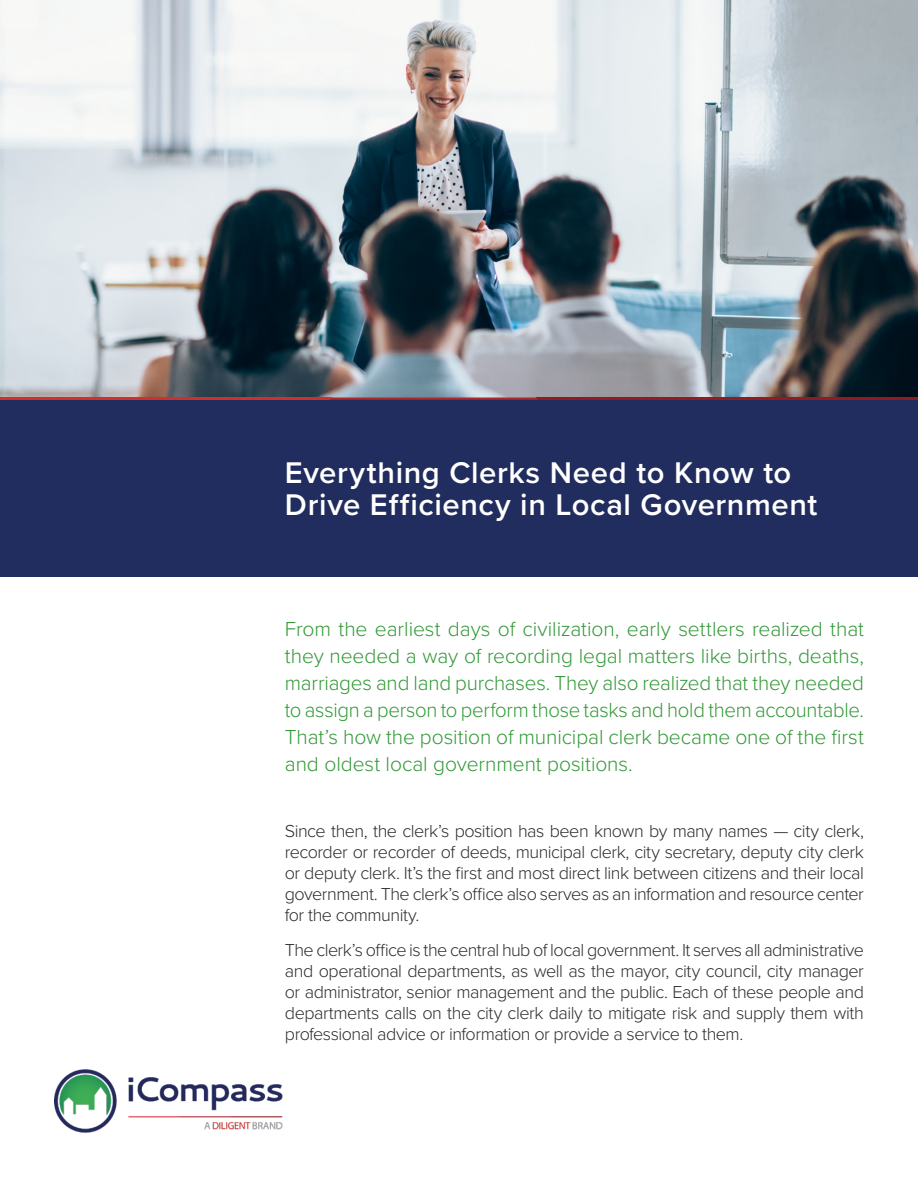
<style>
.page{position:relative;width:918px;height:1188px;background:#fff}
.page>*{position:absolute;margin:0;border:0;box-sizing:border-box;transform-origin:0 0}
.t1{font:600 31.05px/32.2px "Proxima Nova";letter-spacing:.02em;color:#fff}
.t2{font:300 21px/27px "Proxima Nova";letter-spacing:-.005em;color:#339938;text-align:justify}
.t3{font:300 18px/21px "Proxima Nova";letter-spacing:-.03em;color:#2b2d30;text-align:justify}
</style>
<div class="page">
<img style="left:0;top:0;width:918px;height:397px">
<div style="left:0;top:400px;width:918px;height:177px;background:#202d5e"></div>
<svg style="left:0;top:397px;width:918px;height:3px;background:#ab292b"></svg>
<img style="left:54px;top:1070px;width:229px;height:63px">
<h1 class="t1" style="left:285px;top:456px;width:534px">Everything Clerks Need to Know to<br>Drive Efficiency in Local Government</h1>
<p class="t2" style="left:285px;top:614px;width:581px">From the earliest days of civilization, early settlers realized that they needed a way of recording legal matters like births, deaths, marriages and land purchases. They also realized that they needed to assign a person to perform those tasks and hold them accountable.<br>That’s how the position of municipal clerk became one of the first and oldest local government positions.</p>
<p class="t3" style="left:285px;top:820px;width:581px">Since then, the clerk’s position has been known by many names — city clerk, recorder or recorder of deeds, municipal clerk, city secretary, deputy city clerk or deputy clerk. It’s the first and most direct link between citizens and their local government. The clerk’s office also serves as an information and resource center for the community.</p>
<p class="t3" style="left:285px;top:938px;width:581px">The clerk’s office is the central hub of local government. It serves all administrative and operational departments, as well as the mayor, city council, city manager or administrator, senior management and the public. Each of these people and departments calls on the city clerk daily to mitigate risk and supply them with professional advice or information or provide a service to them.</p>
</div>
